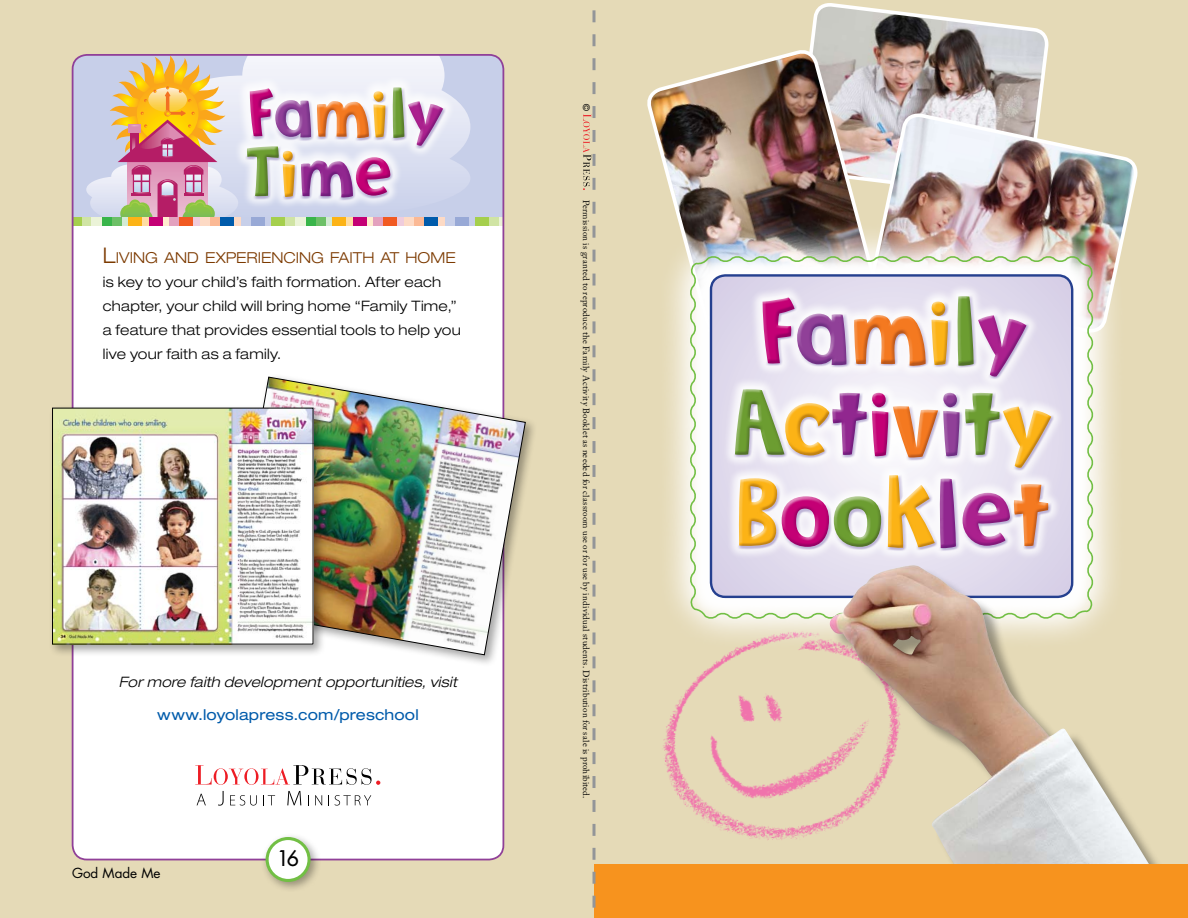
<style>
.page{position:relative;width:1188px;height:918px;background:#e5dab7}
.page>*{position:absolute;margin:0;border:0;box-sizing:border-box;transform-origin:0 0}
.t1{font:98.4px/91.2px "FL Roger";letter-spacing:-.025em;color:#fcb316}
.t2{font:71.4px/59.6px "FL Roger";letter-spacing:-.02em;color:#c40075}
.t3{font:500 21px "Futura Std";color:#000}
.t4{font:300 expanded 15.15px "Helvetica Neue LT Std";letter-spacing:.005em;color:#7c3a00}
.t5{font:expanded 15px "Helvetica Neue LT Std";letter-spacing:.01em;color:#005bab}
.t6{font:300 expanded 14.4px/24px "Helvetica Neue LT Std";letter-spacing:.015em;color:#000}
.t7{font:italic 300 expanded 14.4px "Helvetica Neue LT Std";letter-spacing:.015em;color:#000}
.t8{font:13.5px "Futura Std";color:#000}
.t9{font:9.15px "Helvetica LT Std";color:#000}
.t10{font:9px "Adobe Caslon Pro";letter-spacing:.02em;color:#000}
.s1{color:#904098}
.s2{color:#f47920}
.s3{color:#fcb316}
.s4{color:#6c9d31}
.s5{color:#ab218e}
.s6{color:#91278f}
.s7{font-size:21.6px}
.s8{color:#c40075}
</style>
<div class="page">
<div style="left:73px;top:55px;width:430px;height:805px;background:#fff;border-radius:14px"></div>
<svg style="left:73px;top:55px;width:430px;height:162px;background:#c4c6e3"></svg>
<svg style="left:238px;top:57px;width:232px;height:160px"></svg>
<svg style="left:86px;top:57px;width:152px;height:160px;background:#d7b39f"></svg>
<div style="left:233px;top:73px;width:221px;height:136px;background:#fff;opacity:.75"></div>
<div style="left:244px;top:84px;width:202px;height:115px;background:#eeeff8"></div>
<div style="left:245px;top:86px;width:202px;height:115px;background:#9c8dc3;opacity:.6"></div>
<div style="left:118px;top:217px;width:14px;height:8px;background:#d4ead4"></div>
<div style="left:108px;top:217px;width:14px;height:8px;background:#6dc067"></div>
<div style="left:98px;top:217px;width:14px;height:8px;background:#39b54a"></div>
<div style="left:88px;top:217px;width:14px;height:8px;background:#ebf3d8"></div>
<div style="left:77px;top:217px;width:14px;height:8px;background:#d0e4a4"></div>
<div style="left:73px;top:217px;width:8px;height:8px;background:#a5cf4d"></div>
<div style="left:159px;top:217px;width:14px;height:8px;background:#ffecce"></div>
<div style="left:139px;top:217px;width:14px;height:8px;background:#ffdda3"></div>
<div style="left:128px;top:217px;width:14px;height:8px;background:#fcb316"></div>
<div style="left:190px;top:217px;width:14px;height:8px;background:#efccdc"></div>
<div style="left:169px;top:217px;width:14px;height:8px;background:#e3a1be"></div>
<div style="left:149px;top:217px;width:14px;height:8px;background:#c40075"></div>
<div style="left:200px;top:217px;width:14px;height:8px;background:#fddac5"></div>
<div style="left:230px;top:217px;width:14px;height:8px;background:#fddac5"></div>
<div style="left:210px;top:217px;width:14px;height:8px;background:#fbb995"></div>
<div style="left:179px;top:217px;width:14px;height:8px;background:#f15a22"></div>
<div style="left:241px;top:217px;width:14px;height:8px;background:#c7cfe9"></div>
<div style="left:261px;top:217px;width:14px;height:8px;background:#c7cfe9"></div>
<div style="left:251px;top:217px;width:14px;height:8px;background:#98a9d6"></div>
<div style="left:220px;top:217px;width:14px;height:8px;background:#005bab"></div>
<div style="left:322px;top:217px;width:14px;height:8px;background:#d4ead4"></div>
<div style="left:312px;top:217px;width:14px;height:8px;background:#6dc067"></div>
<div style="left:302px;top:217px;width:14px;height:8px;background:#39b54a"></div>
<div style="left:292px;top:217px;width:14px;height:8px;background:#ebf3d8"></div>
<div style="left:281px;top:217px;width:14px;height:8px;background:#d0e4a4"></div>
<div style="left:271px;top:217px;width:14px;height:8px;background:#a5cf4d"></div>
<div style="left:363px;top:217px;width:14px;height:8px;background:#ffecce"></div>
<div style="left:343px;top:217px;width:13px;height:8px;background:#ffdda3"></div>
<div style="left:332px;top:217px;width:14px;height:8px;background:#fcb316"></div>
<div style="left:394px;top:217px;width:13px;height:8px;background:#efccdc"></div>
<div style="left:373px;top:217px;width:14px;height:8px;background:#e3a1be"></div>
<div style="left:353px;top:217px;width:14px;height:8px;background:#c40075"></div>
<div style="left:404px;top:217px;width:14px;height:8px;background:#fddac5"></div>
<div style="left:434px;top:217px;width:14px;height:8px;background:#fddac5"></div>
<div style="left:414px;top:217px;width:14px;height:8px;background:#fbb995"></div>
<div style="left:383px;top:217px;width:14px;height:8px;background:#f15a22"></div>
<div style="left:445px;top:217px;width:13px;height:8px;background:#c7cfe9"></div>
<div style="left:465px;top:217px;width:14px;height:8px;background:#c7cfe9"></div>
<div style="left:455px;top:217px;width:14px;height:8px;background:#98a9d6"></div>
<div style="left:424px;top:217px;width:14px;height:8px;background:#005bab"></div>
<div style="left:496px;top:217px;width:7px;height:8px;background:#ebf3d8"></div>
<div style="left:485px;top:217px;width:14px;height:8px;background:#d0e4a4"></div>
<div style="left:475px;top:217px;width:14px;height:8px;background:#a5cf4d"></div>
<img style="left:811px;top:3px;width:238px;height:108px">
<img style="left:647px;top:36px;width:230px;height:183px">
<img style="left:869px;top:111px;width:269px;height:122px">
<img style="left:663px;top:650px;width:167px;height:191px">
<img style="left:670px;top:219px;width:455px;height:431px">
<svg style="left:688px;top:254px;width:407px;height:367px;background:#dbdde1"></svg>
<img style="left:830px;top:565px;width:328px;height:299px">
<div style="left:594px;top:864px;width:594px;height:54px;background:#f7931e"></div>
<svg style="left:195px;top:765px;width:185px;height:20px"></svg>
<svg style="left:197px;top:794px;width:9px;height:11px"></svg>
<svg style="left:218px;top:791px;width:6px;height:15px"></svg>
<svg style="left:230px;top:795px;width:27px;height:11px"></svg>
<svg style="left:263px;top:795px;width:12px;height:10px"></svg>
<svg style="left:287px;top:791px;width:14px;height:14px"></svg>
<svg style="left:315px;top:795px;width:7px;height:10px"></svg>
<svg style="left:328px;top:795px;width:43px;height:11px"></svg>
<div style="left:223px;top:373px;width:314px;height:293px;background:#000;opacity:.35"></div>
<img style="left:227px;top:376px;width:299px;height:280px">
<div style="left:48px;top:404px;width:278px;height:253px;background:#000;opacity:.35"></div>
<img style="left:54px;top:410px;width:258px;height:233px">
<div style="left:261px;top:832px;width:60px;height:60px;background:#000;opacity:.35"></div>
<div style="left:267px;top:839px;width:42px;height:41px;background:#fff;border-radius:50%"></div>
<div style="left:266px;top:837px;width:45px;height:45px;border:3px solid #72bf44;border-radius:50%"></div>
<div style="left:721px;top:282px;width:342px;height:278px;background:#fff;opacity:.75"></div>
<div style="left:732px;top:294px;width:323px;height:257px;background:#9c8dc3;opacity:.6"></div>
<svg style="left:583px;top:10px;width:13px;height:898px"></svg>
<h2 class="t2" style="left:246px;top:81px;width:199px">F<span class="s1">a</span><span class="s2">m</span><span class="s3">i</span><span class="s4">l</span><span class="s5">y<br></span><span class="s4">T</span><span class="s3">i</span><span class="s6">m</span>e</h2>
<p class="t4" style="left:103px;top:248px;width:354px"><span class="s7">L</span>IVING AND EXPERIENCING FAITH AT HOME</p>
<p class="t6" style="left:103px;top:269px;width:359px">is key to your child’s faith formation. After each chapter, your child will bring home “Family Time,” a feature that provides essential tools to help you live your faith as a family.</p>
<p class="t7" style="left:119px;top:674px;width:340px">For more faith development opportunities, visit</p>
<p class="t5" style="left:157px;top:706px;width:263px">www.loyolapress.com/preschool</p>
<p class="t8" style="left:72px;top:865px;width:90px">God Made Me</p>
<h3 class="t3" style="left:277px;top:845px;width:23px">16</h3>
<p class="t9" style="left:592px;top:104px;width:9px;rotate:90deg">©</p>
<p class="t10" style="left:592px;top:200px;width:601px;rotate:90deg">Permission is granted to reproduce the Family Activity Booklet as needed for classroom use or for use by individual students. Distribution for sale is prohibited.</p>
<h1 class="t1" style="left:733px;top:283px;width:321px"><span class="s8">F</span><span class="s1">a</span><span class="s2">m</span>i<span class="s4">l</span><span class="s5">y<br></span><span class="s4">A</span>c<span class="s6">t</span><span class="s8">i</span><span class="s2">v</span><span class="s1">i</span><span class="s4">t</span>y<br>B<span class="s8">o</span><span class="s4">o</span>k<span class="s6">l</span><span class="s5">e</span><span class="s2">t</span></h1>
</div>
